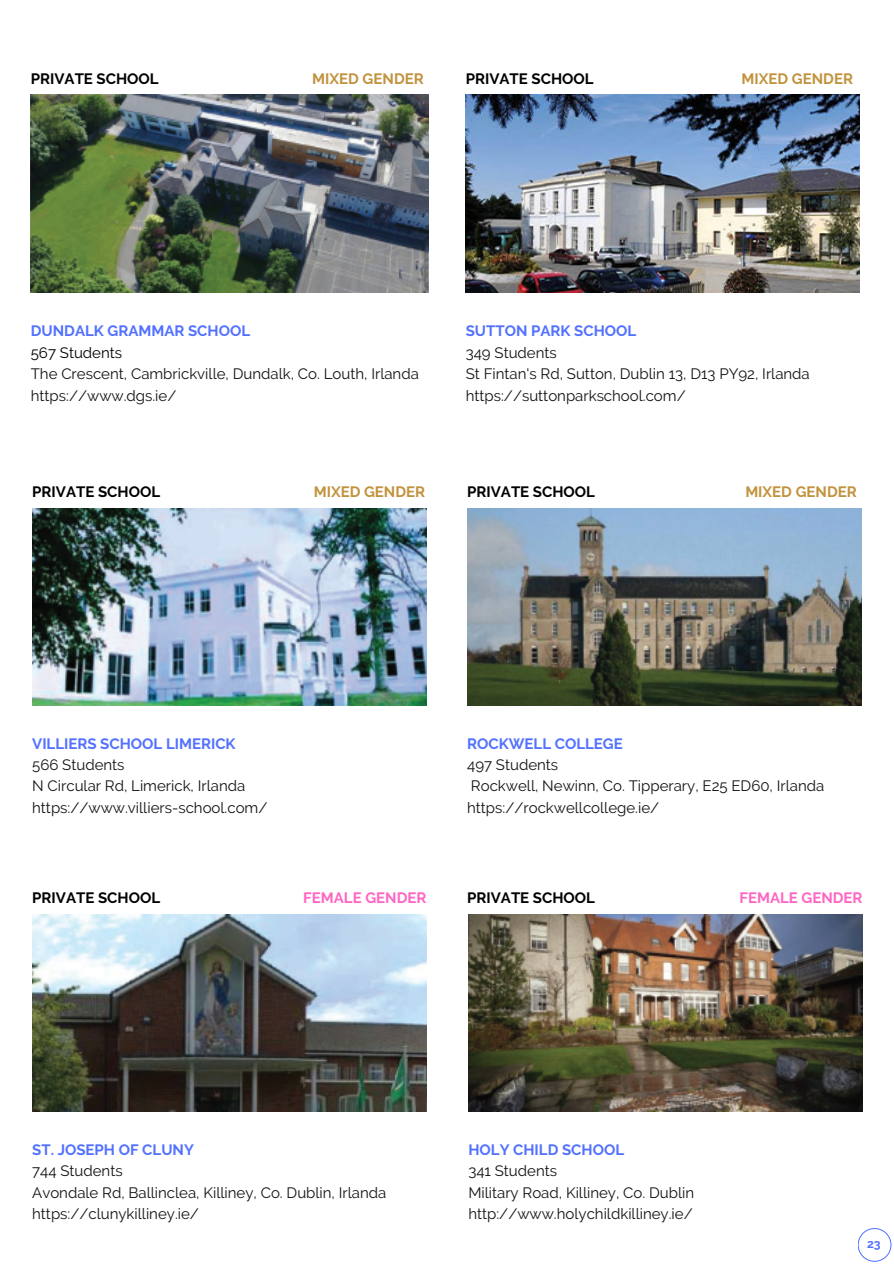
<style>
.page{position:relative;width:894px;height:1264px;background:#fff}
.page>*{position:absolute;margin:0;border:0;box-sizing:border-box;transform-origin:0 0}
.t1{font:15px "Raleway";color:#121212}
.t2{font:700 15px "Raleway";color:#5271ff}
.t3{font:700 15px "Raleway";color:#000}
.t4{font:700 15px "Raleway";color:#c1933e}
.t5{font:700 15px "Raleway";color:#ff66c4}
.t6{font:15px "Raleway";color:#000}
.t7{font:700 12.15px "Raleway";color:#5271ff}
</style>
<div class="page">
<svg style="left:858px;top:1228px;width:33px;height:33px"></svg>
<img style="left:31px;top:95px;width:397px;height:198px">
<img style="left:465px;top:95px;width:394px;height:198px">
<img style="left:32px;top:508px;width:394px;height:197px">
<img style="left:467px;top:508px;width:394px;height:197px">
<img style="left:32px;top:914px;width:394px;height:197px">
<img style="left:468px;top:914px;width:394px;height:197px">
<h1 class="t3" style="left:31px;top:70px;width:129px">PRIVATE SCHOOL</h1>
<p class="t4" style="left:312px;top:70px;width:113px">MIXED GENDER</p>
<p class="t3" style="left:465px;top:70px;width:129px">PRIVATE SCHOOL</p>
<p class="t4" style="left:741px;top:70px;width:113px">MIXED GENDER</p>
<p class="t2" style="left:31px;top:322px;width:221px">DUNDALK GRAMMAR SCHOOL</p>
<h1 class="t6" style="left:31px;top:343px;width:93px">567 Students</h1>
<h1 class="t1" style="left:31px;top:365px;width:389px">The Crescent, Cambrickville, Dundalk, Co. Louth, Irlanda</h1>
<p class="t1" style="left:31px;top:386px;width:147px">https://www.dgs.ie/</p>
<p class="t2" style="left:465px;top:322px;width:172px">SUTTON PARK SCHOOL</p>
<p class="t1" style="left:465px;top:343px;width:93px">349 Students</p>
<p class="t1" style="left:465px;top:365px;width:345px">St Fintan's Rd, Sutton, Dublin 13, D13 PY92, Irlanda</p>
<p class="t1" style="left:465px;top:386px;width:221px">https://suttonparkschool.com/</p>
<p class="t3" style="left:32px;top:482px;width:129px">PRIVATE SCHOOL</p>
<h1 class="t4" style="left:313px;top:482px;width:113px">MIXED GENDER</h1>
<h1 class="t4" style="left:745px;top:482px;width:113px">MIXED GENDER</h1>
<h1 class="t3" style="left:467px;top:482px;width:129px">PRIVATE SCHOOL</h1>
<p class="t2" style="left:32px;top:734px;width:205px">VILLIERS SCHOOL LIMERICK</p>
<h1 class="t1" style="left:32px;top:755px;width:94px">566 Students</h1>
<h1 class="t1" style="left:32px;top:777px;width:214px">N Circular Rd, Limerick, Irlanda</h1>
<p class="t1" style="left:32px;top:798px;width:237px">https://www.villiers-school.com/</p>
<p class="t2" style="left:467px;top:734px;width:157px">ROCKWELL COLLEGE</p>
<p class="t1" style="left:467px;top:755px;width:93px">497 Students</p>
<p class="t1" style="left:471px;top:777px;width:355px">Rockwell, Newinn, Co. Tipperary, E25 ED60, Irlanda</p>
<p class="t1" style="left:467px;top:798px;width:193px">https://rockwellcollege.ie/</p>
<h1 class="t3" style="left:32px;top:888px;width:129px">PRIVATE SCHOOL</h1>
<p class="t5" style="left:303px;top:888px;width:125px">FEMALE GENDER</p>
<p class="t5" style="left:739px;top:888px;width:125px">FEMALE GENDER</p>
<h1 class="t3" style="left:467px;top:888px;width:129px">PRIVATE SCHOOL</h1>
<p class="t2" style="left:32px;top:1140px;width:163px">ST. JOSEPH OF CLUNY</p>
<p class="t1" style="left:32px;top:1162px;width:92px">744 Students</p>
<p class="t1" style="left:32px;top:1183px;width:355px">Avondale Rd, Ballinclea, Killiney, Co. Dublin, Irlanda</p>
<h1 class="t1" style="left:32px;top:1204px;width:168px">https://clunykilliney.ie/</h1>
<p class="t2" style="left:468px;top:1140px;width:157px">HOLY CHILD SCHOOL</p>
<p class="t1" style="left:468px;top:1162px;width:90px">341 Students</p>
<p class="t1" style="left:468px;top:1183px;width:227px">Military Road, Killiney, Co. Dublin</p>
<p class="t1" style="left:468px;top:1204px;width:226px">http://www.holychildkilliney.ie/</p>
<h1 class="t7" style="left:866px;top:1236px;width:15px">23</h1>
</div>
